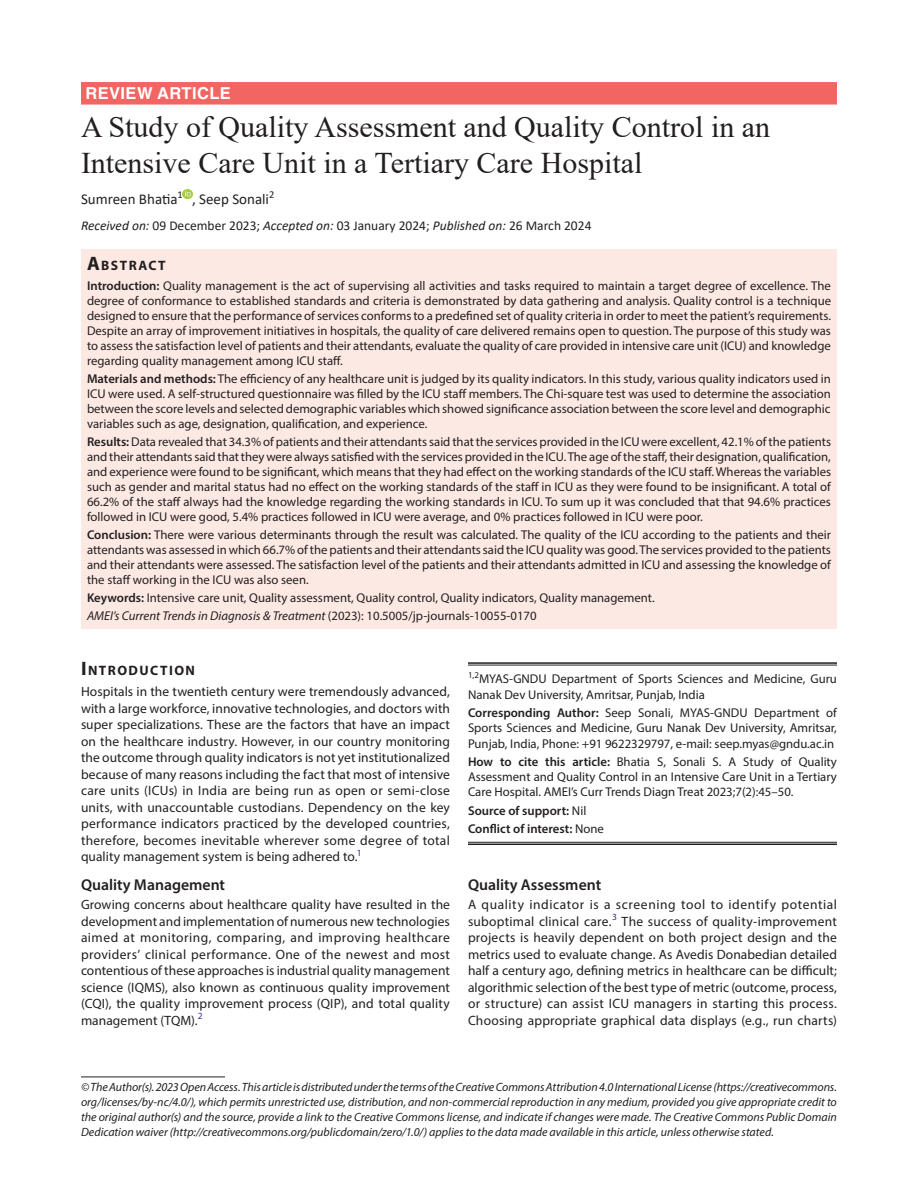
<style>
.page{position:relative;width:918px;height:1188px;background:#fff}
.page>*{position:absolute;margin:0;border:0;box-sizing:border-box;transform-origin:0 0}
.t1{font:30px/36px "Times New Roman";color:#231f20}
.ArticleType{font:700 16.5px "Helvetica LT Std";letter-spacing:.025em;color:#fff}
.Head-2{font:600 15.75px "Myriad Pro";color:#231f20}
.AuthorName{font:15px "Calibri";color:#231f20}
.Head-1{font:700 13.65px "Myriad Pro";letter-spacing:.105em;color:#231f20}
.AbstractTitle{font:700 13.65px "Myriad Pro";letter-spacing:.105em;color:#231f20}
.Para-NoIndent{font:13.5px/16.5px "Myriad Pro";letter-spacing:.01em;color:#231f20;text-align:justify}
.PAS_History{font:13.5px "Calibri";color:#231f20}
.Abstract-Para-first{font:12.75px/15px "Myriad Pro";color:#231f20;text-align:justify}
.Corresponding_Author{font:12.75px/15.3px "Myriad Pro";color:#231f20;text-align:justify}
.How_to_Cite{font:12.75px/15.3px "Myriad Pro";color:#231f20;text-align:justify}
.Keywords{font:12.75px "Myriad Pro";color:#231f20}
.Affiliation-first{font:12.75px/15.3px "Myriad Pro";color:#231f20}
.JT_DOI{font:italic 12.75px "Myriad Pro";color:#231f20}
.COI{font:600 12.75px "Myriad Pro";color:#231f20}
.Source{font:600 12.75px "Myriad Pro";color:#231f20}
.FootNote{font:italic 12px/15px "Myriad Pro";color:#231f20;text-align:justify}
.s1{font-style:italic}
.s2{font-size:19.5px}
.s3{font-weight:600}
.s4{font-style:normal}
.s5{font-weight:400}
</style>
<div class="page">
<div style="left:81px;top:82px;width:756px;height:23px;background:#f16562"></div>
<div style="left:81px;top:250px;width:756px;height:25px;background:#fde9e3"></div>
<div style="left:81px;top:274px;width:756px;height:100px;background:#fde9e3"></div>
<div style="left:81px;top:367px;width:756px;height:70px;background:#fde9e3"></div>
<div style="left:81px;top:430px;width:756px;height:100px;background:#fde9e3"></div>
<div style="left:81px;top:523px;width:756px;height:70px;background:#fde9e3"></div>
<div style="left:81px;top:586px;width:756px;height:25px;background:#fde9e3"></div>
<div style="left:81px;top:604px;width:756px;height:25px;background:#fde9e3"></div>
<svg style="left:183px;top:189px;width:9px;height:9px"></svg>
<hr style="left:81px;top:1077px;width:144px;height:1px;background:#231f20">
<hr style="left:468px;top:662px;width:369px;height:2px;background:#231f20">
<hr style="left:468px;top:665px;width:369px;height:1px;background:#231f20">
<hr style="left:468px;top:842px;width:369px;height:1px;background:#231f20">
<hr style="left:468px;top:844px;width:369px;height:1px;background:#231f20">
<p class="ArticleType" style="left:86px;top:83px;width:147px">REVIEW ARTICLE</p>
<p class="t1" style="left:81px;top:108px;width:691px">A Study of Quality Assessment and Quality Control in an<br>Intensive Care Unit in a Tertiary Care Hospital</p>
<p class="AuthorName" style="left:81px;top:189px;width:195px">Sumreen Bhatia<sup>1</sup> , Seep Sonali<sup>2</sup></p>
<p class="PAS_History" style="left:81px;top:216px;width:512px"><span class="s1">Received on:</span> 09 December 2023; <span class="s1">Accepted on:</span> 03 January 2024; <span class="s1">Published on:</span> 26 March 2024</p>
<p class="AbstractTitle" style="left:87px;top:257px;width:80px"><span class="s2">A</span>BSTRACT</p>
<p class="Abstract-Para-first" style="left:87px;top:278px;width:746px"><span class="s3">Introduction:</span> Quality management is the act of supervising all activities and tasks required to maintain a target degree of excellence. The degree of conformance to established standards and criteria is demonstrated by data gathering and analysis. Quality control is a technique designed to ensure that the performance of services conforms to a predefined set of quality criteria in order to meet the patient’s requirements.<br>Despite an array of improvement initiatives in hospitals, the quality of care delivered remains open to question. The purpose of this study was to assess the satisfaction level of patients and their attendants, evaluate the quality of care provided in intensive care unit (ICU) and knowledge regarding quality management among ICU staff.</p>
<p class="Abstract-Para-first" style="left:87px;top:371px;width:746px"><span class="s3">Materials and methods:</span> The efficiency of any healthcare unit is judged by its quality indicators. In this study, various quality indicators used in ICU were used. A self-structured questionnaire was filled by the ICU staff members. The Chi-square test was used to determine the association between the score levels and selected demographic variables which showed significance association between the score level and demographic variables such as age, designation, qualification, and experience.</p>
<p class="Abstract-Para-first" style="left:87px;top:434px;width:746px"><span class="s3">Results:</span>Data revealed that 34.3% of patients and their attendants said that the services provided in the ICU were excellent, 42.1% of the patients and their attendants said that they were always satisfied with the services provided in the ICU. The age of the staff, their designation, qualification, and experience were found to be significant, which means that they had effect on the working standards of the ICU staff. Whereas the variables such as gender and marital status had no effect on the working standards of the staff in ICU as they were found to be insignificant. A total of 66.2% of the staff always had the knowledge regarding the working standards in ICU. To sum up it was concluded that that 94.6% practices followed in ICU were good, 5.4% practices followed in ICU were average, and 0% practices followed in ICU were poor.</p>
<p class="Abstract-Para-first" style="left:87px;top:527px;width:746px"><span class="s3">Conclusion:</span> There were various determinants through the result was calculated. The quality of the ICU according to the patients and their attendants was assessed in which 66.7% of the patients and their attendants said the ICU quality was good. The services provided to the patients and their attendants were assessed. The satisfaction level of the patients and their attendants admitted in ICU and assessing the knowledge of the staff working in the ICU was also seen.</p>
<p class="Keywords" style="left:87px;top:590px;width:569px"><span class="s3">Keywords:</span> Intensive care unit, Quality assessment, Quality control, Quality indicators, Quality management.</p>
<p class="JT_DOI" style="left:87px;top:608px;width:451px">AMEI’s Current Trends in Diagnosis &amp; Treatment <span class="s4">(2023): 10.5005/jp-journals-10055-0170</span></p>
<p class="Head-1" style="left:81px;top:662px;width:116px"><span class="s2">I</span>NTRODUCTION</p>
<p class="Para-NoIndent" style="left:81px;top:683px;width:371px">Hospitals in the twentieth century were tremendously advanced, with a large workforce, innovative technologies, and doctors with super specializations. These are the factors that have an impact on the healthcare industry. However, in our country monitoring the outcome through quality indicators is not yet institutionalized because of many reasons including the fact that most of intensive care units (ICUs) in India are being run as open or semi-close units, with unaccountable custodians. Dependency on the key performance indicators practiced by the developed countries, therefore, becomes inevitable wherever some degree of total quality management system is being adhered to.<sup>1</sup></p>
<p class="Head-2" style="left:81px;top:874px;width:146px">Quality Management</p>
<p class="Para-NoIndent" style="left:81px;top:896px;width:371px">Growing concerns about healthcare quality have resulted in the development and implementation of numerous new technologies aimed at monitoring, comparing, and improving healthcare providers’ clinical performance. One of the newest and most contentious of these approaches is industrial quality management science (IQMS), also known as continuous quality improvement (CQI), the quality improvement process (QIP), and total quality management (TQM).<sup>2</sup></p>
<p class="Affiliation-first" style="left:468px;top:671px;width:370px"><sup>1,2</sup>MYAS-GNDU Department of Sports Sciences and Medicine, Guru<br>Nanak Dev University, Amritsar, Punjab, India</p>
<p class="Corresponding_Author" style="left:468px;top:705px;width:370px"><span class="s3">Corresponding Author:</span> Seep Sonali, MYAS-GNDU Department of Sports Sciences and Medicine, Guru Nanak Dev University, Amritsar, Punjab, India, Phone: +91 9622329797, e-mail: seep.myas@gndu.ac.in</p>
<p class="How_to_Cite" style="left:468px;top:754px;width:371px"><span class="s3">How to cite this article:</span> Bhatia S, Sonali S. A Study of Quality Assessment and Quality Control in an Intensive Care Unit in a Tertiary Care Hospital. AMEI’s Curr Trends Diagn Treat 2023;7(2):45–50.</p>
<p class="Source" style="left:468px;top:802px;width:120px">Source of support: <span class="s5">Nil</span></p>
<p class="COI" style="left:468px;top:821px;width:137px">Conflict of interest: <span class="s5">None</span></p>
<p class="Head-2" style="left:468px;top:875px;width:135px">Quality Assessment</p>
<p class="Para-NoIndent" style="left:468px;top:896px;width:371px">A quality indicator is a screening tool to identify potential suboptimal clinical care.<sup>3</sup> The success of quality-improvement projects is heavily dependent on both project design and the metrics used to evaluate change. As Avedis Donabedian detailed half a century ago, defining metrics in healthcare can be difficult; algorithmic selection of the best type of metric (outcome, process, or structure) can assist ICU managers in starting this process.<br>Choosing appropriate graphical data displays (e.g., run charts)</p>
<p class="FootNote" style="left:81px;top:1079px;width:758px">© The Author(s). 2023 Open Access. This article is distributed under the terms of the Creative Commons Attribution 4.0 International License (https://creativecommons. org/licenses/by-nc/4.0/), which permits unrestricted use, distribution, and non-commercial reproduction in any medium, provided you give appropriate credit to the original author(s) and the source, provide a link to the Creative Commons license, and indicate if changes were made. The Creative Commons Public Domain Dedication waiver (http://creativecommons.org/publicdomain/zero/1.0/) applies to the data made available in this article, unless otherwise stated.</p>
</div>
